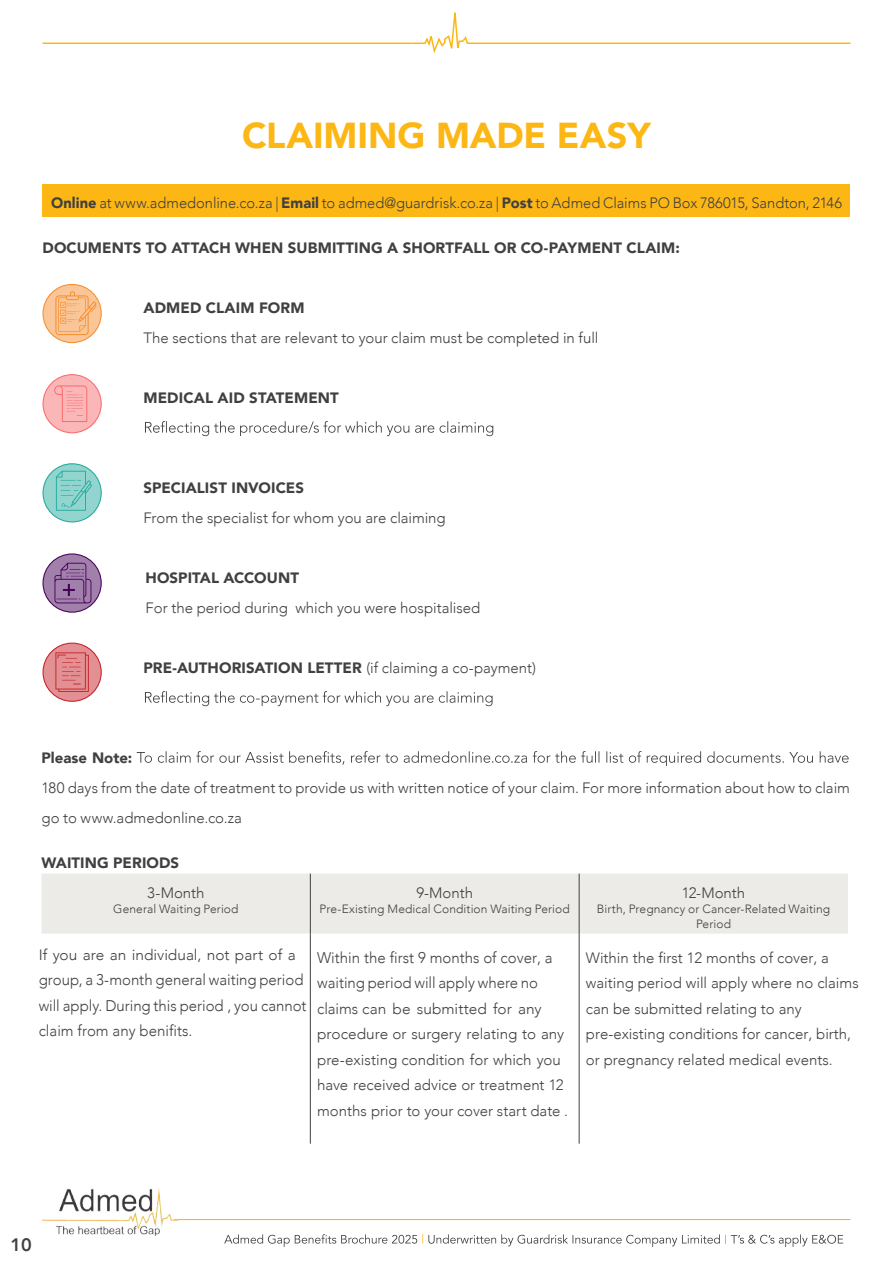
<style>
.page{position:relative;width:893px;height:1263px;background:#fff}
.page>*{position:absolute;margin:0;border:0;box-sizing:border-box;transform-origin:0 0}
.t1{font:900 36px "Avenir";color:#fdb714}
.t2{font:800 18px "Avenir";color:#404040}
.t3{font:300 15.45px/25.5px "Avenir";color:#404040}
.t4{font:300 15px/25.5px "Avenir";color:#404040}
.t5{font:900 15px "Avenir";letter-spacing:.005em;color:#404040}
.t6{font:300 12px/15px "Avenir";letter-spacing:.005em;color:#404040;text-align:center}
.t7{font:12px "Avenir";color:#fdb714}
.s1{font-weight:900}
.s2{font-weight:300}
.s3{font-size:15.45px}
</style>
<div class="page">
<hr style="left:174px;top:1219px;width:676px;height:1px;background:#fdb714">
<svg style="left:224px;top:1234px;width:193px;height:13px"></svg>
<svg style="left:428px;top:1234px;width:415px;height:13px"></svg>
<img style="left:43px;top:1188px;width:135px;height:47px">
<hr style="left:43px;top:43px;width:369px;height:1px;background:#fdb714">
<svg style="left:411px;top:12px;width:440px;height:41px"></svg>
<div style="left:43px;top:184px;width:807px;height:32px;background:#fdb714"></div>
<div style="left:42px;top:874px;width:806px;height:60px;background:#ecebe8"></div>
<hr style="left:310px;top:874px;width:1px;height:60px;background:#404040">
<hr style="left:579px;top:874px;width:1px;height:60px;background:#404040">
<hr style="left:310px;top:934px;width:1px;height:210px;background:#404040">
<hr style="left:579px;top:934px;width:1px;height:210px;background:#404040">
<svg style="left:137px;top:751px;width:712px;height:15px"></svg>
<svg style="left:43px;top:284px;width:58px;height:59px"></svg>
<div style="left:43px;top:284px;width:59px;height:59px;border:1px solid #f68e2f;border-radius:50%"></div>
<svg style="left:55px;top:291px;width:42px;height:44px;background:#f9ba82"></svg>
<svg style="left:43px;top:554px;width:58px;height:58px"></svg>
<div style="left:43px;top:553px;width:59px;height:60px;border:1px solid #460259;border-radius:50%"></div>
<svg style="left:55px;top:563px;width:36px;height:40px"></svg>
<svg style="left:145px;top:691px;width:348px;height:15px"></svg>
<svg style="left:43px;top:643px;width:58px;height:58px"></svg>
<div style="left:43px;top:643px;width:59px;height:59px;border:1px solid #c62127;border-radius:50%"></div>
<svg style="left:55px;top:652px;width:34px;height:40px"></svg>
<svg style="left:145px;top:421px;width:348px;height:15px"></svg>
<svg style="left:43px;top:375px;width:58px;height:58px"></svg>
<div style="left:43px;top:374px;width:59px;height:59px;border:1px solid #f86d70;border-radius:50%"></div>
<svg style="left:54px;top:385px;width:33px;height:37px"></svg>
<svg style="left:43px;top:464px;width:58px;height:58px"></svg>
<div style="left:43px;top:463px;width:59px;height:59px;border:1px solid #25aa9d;border-radius:50%"></div>
<svg style="left:56px;top:471px;width:36px;height:40px"></svg>
<h1 class="t1" style="left:242px;top:104px;width:410px">CLAIMING MADE EASY</h1>
<p class="t4" style="left:51px;top:190px;width:793px"><span class="s1">Online</span> at www.admedonline.co.za | <span class="s1">Email</span> to admed@guardrisk.co.za | <span class="s1">Post</span> to Admed Claims PO Box 786015, Sandton, 2146</p>
<p class="t5" style="left:43px;top:234px;width:639px">DOCUMENTS TO ATTACH WHEN SUBMITTING A SHORTFALL OR CO-PAYMENT CLAIM:</p>
<p class="t5" style="left:144px;top:294px;width:162px">ADMED CLAIM FORM</p>
<p class="t4" style="left:144px;top:325px;width:456px">The sections that are relevant to your claim must be completed in full</p>
<p class="t5" style="left:144px;top:384px;width:197px">MEDICAL AID STATEMENT</p>
<p class="t5" style="left:144px;top:474px;width:162px">SPECIALIST INVOICES</p>
<p class="t4" style="left:144px;top:505px;width:304px">From the specialist for whom you are claiming</p>
<p class="t5" style="left:146px;top:564px;width:155px">HOSPITAL ACCOUNT</p>
<p class="t4" style="left:146px;top:595px;width:336px">For the period during which you were hospitalised</p>
<p class="t5" style="left:144px;top:654px;width:394px">PRE-AUTHORISATION LETTER <span class="s2">(if claiming a co-payment)</span></p>
<p class="t5" style="left:42px;top:744px;width:92px">Please Note:</p>
<p class="t4" style="left:42px;top:772px;width:810px;line-height:30px">180 days from the date of treatment to provide us with written notice of your claim. For more information about how to claim go to www.admedonline.co.za</p>
<p class="t5" style="left:42px;top:849px;width:139px">WAITING PERIODS</p>
<p class="t4" style="left:147px;top:880px;width:59px">3-Month</p>
<p class="t6" style="left:113px;top:901px;width:127px">General Waiting Period</p>
<p class="t4" style="left:416px;top:880px;width:58px">9-Month</p>
<p class="t6" style="left:320px;top:901px;width:252px">Pre-Existing Medical Condition Waiting Period</p>
<p class="t4" style="left:39px;top:942px;width:258px">If you are an individual, not part of a</p>
<p class="t3" style="left:39px;top:967px;width:269px">group, a 3-month general waiting period will apply. During this period , you cannot claim from any benifits.</p>
<p class="t3" style="left:317px;top:945px;width:237px">Within the first 9 months of cover, a waiting period will apply where no</p>
<p class="t4" style="left:317px;top:996px;width:252px"><span class="s3">claims</span> can be submitted for any procedure or surgery relating to any pre-existing condition for which you have received advice or treatment 12 months prior to your cover start date .</p>
<p class="t4" style="left:682px;top:880px;width:65px">12-Month</p>
<p class="t6" style="left:597px;top:901px;width:235px">Birth, Pregnancy or Cancer-Related Waiting<br>Period</p>
<p class="t4" style="left:586px;top:945px;width:274px">Within the first 12 months of cover, a waiting period will apply where no claims can be submitted relating to any pre-existing conditions for cancer, birth, or pregnancy related medical events.</p>
<p class="t2" style="left:11px;top:1230px;width:23px">10</p>
<p class="t7" style="left:421px;top:1232px;width:4px">|</p>
</div>
